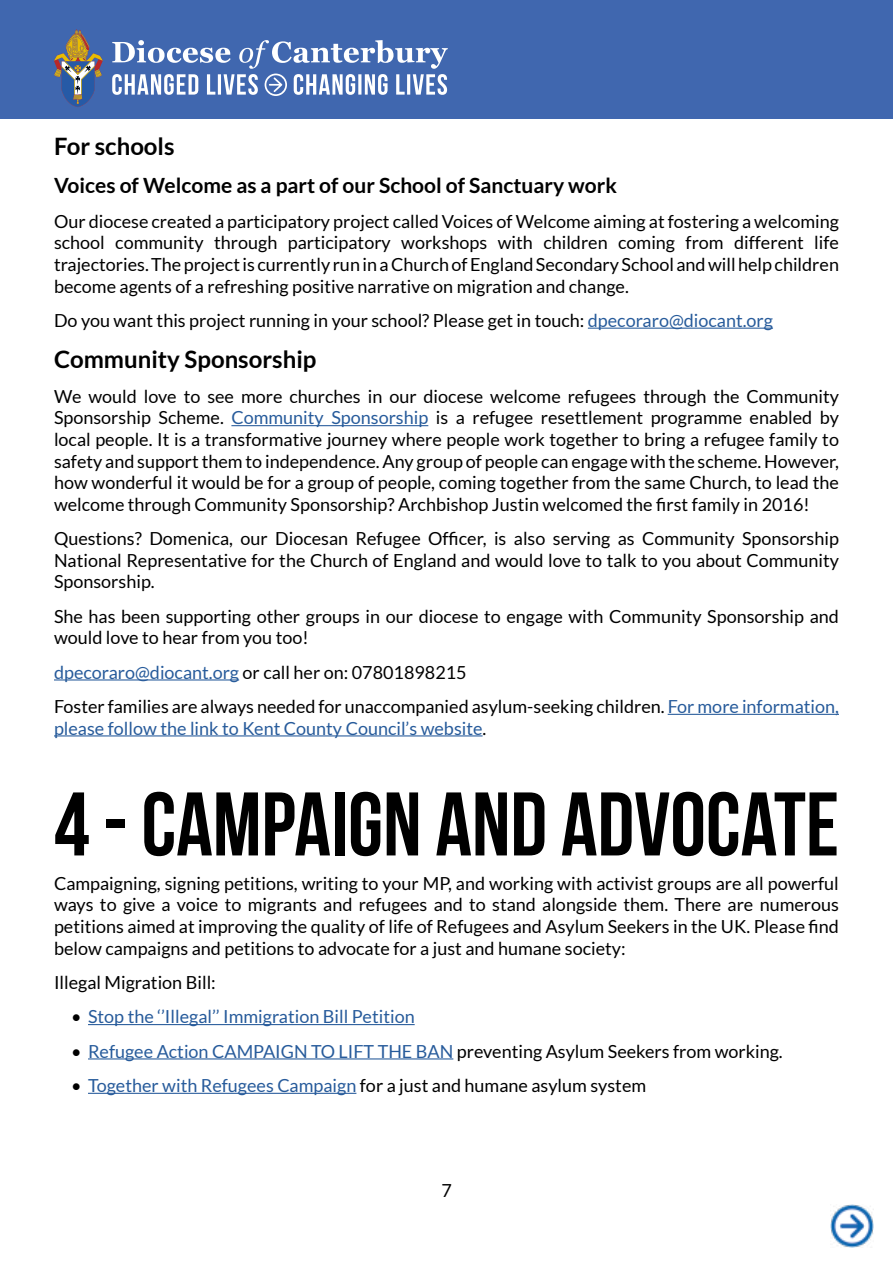
<style>
.page{position:relative;width:893px;height:1263px;background:#fff}
.page>*{position:absolute;margin:0;border:0;box-sizing:border-box;transform-origin:0 0}
.t1{font:700 90px "Bebas Neue";color:#000}
.t2{font:700 24px "Lato";color:#000}
.t3{font:700 21px "Lato";color:#000}
.t4{font:18px/21.6px "Lato";color:#000;text-align:justify}
.t5{font:18px "Lato";color:#275b9b}
.s1{color:#275b9b}
.s2{color:#000}
</style>
<div class="page">
<div style="left:0;top:0;width:893px;height:119px;background:#4067af"></div>
<img style="left:830px;top:1204px;width:44px;height:43px">
<svg style="left:112px;top:40px;width:336px;height:56px"></svg>
<svg style="left:54px;top:29px;width:49px;height:78px"></svg>
<hr style="left:588px;top:328px;width:185px;height:1px;background:#275b9b">
<hr style="left:231px;top:425px;width:197px;height:1px;background:#275b9b">
<hr style="left:54px;top:679px;width:185px;height:1px;background:#275b9b">
<hr style="left:668px;top:714px;width:171px;height:1px;background:#275b9b">
<hr style="left:54px;top:735px;width:429px;height:1px;background:#275b9b">
<hr style="left:88px;top:1024px;width:327px;height:1px;background:#275b9b">
<hr style="left:88px;top:1058px;width:365px;height:1px;background:#275b9b">
<hr style="left:88px;top:1093px;width:268px;height:1px;background:#275b9b">
<h2 class="t2" style="left:54px;top:133px;width:122px">For schools</h2>
<p class="t3" style="left:54px;top:174px;width:564px">Voices of Welcome as a part of our School of Sanctuary work</p>
<p class="t4" style="left:54px;top:210px;width:786px">Our diocese created a participatory project called Voices of Welcome aiming at fostering a welcoming school community through participatory workshops with children coming from different life trajectories. The project is currently run in a Church of England Secondary School and will help children become agents of a refreshing positive narrative on migration and change.</p>
<p class="t4" style="left:54px;top:309px;width:720px">Do you want this project running in your school? Please get in touch: <span class="s1">dpecoraro@diocant.org</span></p>
<h2 class="t2" style="left:54px;top:346px;width:264px">Community Sponsorship</h2>
<p class="t4" style="left:54px;top:385px;width:787px">We would love to see more churches in our diocese welcome refugees through the Community Sponsorship Scheme. <span class="s1">Community Sponsorship</span> is a refugee resettlement programme enabled by local people. It is a transformative journey where people work together to bring a refugee family to safety and support them to independence. Any group of people can engage with the scheme. However, how wonderful it would be for a group of people, coming together from the same Church, to lead the welcome through Community Sponsorship? Archbishop Justin welcomed the first family in 2016!</p>
<p class="t4" style="left:54px;top:528px;width:786px">Questions? Domenica, our Diocesan Refugee Officer, is also serving as Community Sponsorship National Representative for the Church of England and would love to talk to you about Community Sponsorship.</p>
<p class="t4" style="left:54px;top:605px;width:786px">She has been supporting other groups in our diocese to engage with Community Sponsorship and would love to hear from you too!</p>
<p class="t4" style="left:54px;top:655px;width:786px;line-height:34.3px"><span class="s1">dpecoraro@diocant.org</span> or call her on: 07801898215<br>Foster families are always needed for unaccompanied asylum-seeking children. <span class="s1">For more information,</span></p>
<p class="t5" style="left:54px;top:718px;width:434px">please follow the link to Kent County Council’s website<span class="s2">.</span></p>
<h1 class="t1" style="left:54px;top:775px;width:786px">4 - CAMPAIGN AND ADVOCATE</h1>
<p class="t4" style="left:54px;top:872px;width:786px">Campaigning, signing petitions, writing to your MP, and working with activist groups are all powerful ways to give a voice to migrants and refugees and to stand alongside them. There are numerous petitions aimed at improving the quality of life of Refugees and Asylum Seekers in the UK. Please find below campaigns and petitions to advocate for a just and humane society:</p>
<p class="t4" style="left:54px;top:971px;width:163px">Illegal Migration Bill:</p>
<p class="t5" style="left:71px;top:1007px;width:345px"><span class="s2">•</span> Stop the ‘’Illegal’’ Immigration Bill Petition</p>
<p class="t4" style="left:71px;top:1040px;width:713px">• <span class="s1">Refugee Action CAMPAIGN TO LIFT THE BAN</span> preventing Asylum Seekers from working.</p>
<p class="t4" style="left:71px;top:1075px;width:577px">• <span class="s1">Together with Refugees Campaign</span> for a just and humane asylum system</p>
<p class="t4" style="left:441px;top:1180px;width:12px">7</p>
</div>
